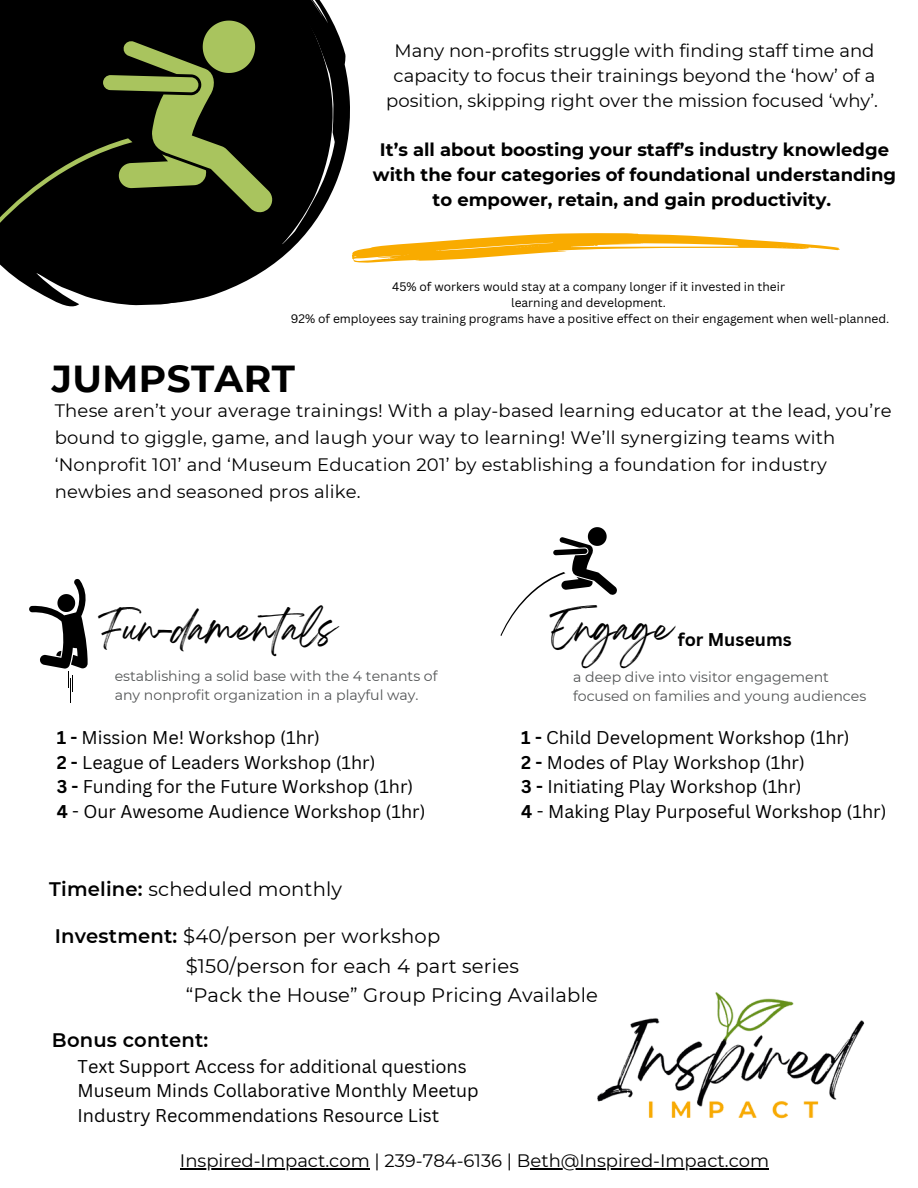
<style>
.page{position:relative;width:918px;height:1188px;background:#fff}
.page>*{position:absolute;margin:0;border:0;box-sizing:border-box;transform-origin:0 0}
.t1{font:700 37.5px "Montserrat";letter-spacing:.01em;color:#000}
.t2{font:33.3px "Breathing";color:#000}
.t3{font:19.5px/29.2px "Montserrat";letter-spacing:.01em;color:#000}
.t4{font:600 19.5px "Montserrat";letter-spacing:.01em;color:#000}
.t5{font:18px/27px "Montserrat";letter-spacing:.01em;color:#000;text-align:center}
.t6{font:18px/24.8px "Canva Sans";color:#000}
.t7{font:700 18px/24.8px "Montserrat";color:#000;text-align:center}
.t8{font:700 18px "Canva Sans";color:#000}
.t9{font:14.1px/19.2px "Montserrat";color:#545657}
.t10{font:12px "Canva Sans";color:#000}
.s1{font-weight:700}
.s2{font-weight:600}
</style>
<div class="page">
<svg style="left:352px;top:233px;width:488px;height:30px"></svg>
<img style="left:597px;top:992px;width:268px;height:127px">
<svg style="left:59px;top:0;width:291px;height:306px;fill:#000"></svg>
<svg style="left:0;top:0;width:278px;height:303px;background:#222617"></svg>
<hr style="left:180px;top:1169px;width:190px;height:1px;background:#000">
<hr style="left:531px;top:1169px;width:238px;height:1px;background:#000">
<svg style="left:29px;top:579px;width:59px;height:123px"></svg>
<svg style="left:500px;top:527px;width:117px;height:109px"></svg>
<h3 class="t5" style="left:386px;top:38px;width:493px;line-height:24.8px">Many non-profits struggle with finding staff time and capacity to focus their trainings beyond the ‘how’ of a position, skipping right over the mission focused ‘why’.</h3>
<p class="t7" style="left:373px;top:137px;width:525px">It’s all about boosting your staff’s industry knowledge with the four categories of foundational understanding to empower, retain, and gain productivity.</p>
<p class="t10" style="left:392px;top:278px;width:394px">45% of workers would stay at a company longer if it invested in their</p>
<p class="t10" style="left:511px;top:294px;width:156px">learning and development.</p>
<h4 class="t10" style="left:291px;top:310px;width:600px">92% of employees say training programs have a positive effect on their engagement when well-planned.</h4>
<p class="t1" style="left:52px;top:356px;width:244px">JUMPSTART</p>
<h5 class="t5" style="left:55px;top:397px;width:839px;text-align:left">These aren’t your average trainings! With a play-based learning educator at the lead, you’re bound to giggle, game, and laugh your way to learning! We’ll synergizing teams with ‘Nonprofit 101’ and ‘Museum Education 201’ by establishing a foundation for industry newbies and seasoned pros alike.</h5>
<p class="t2" style="left:98px;top:618px;width:240px">Fun-damentals</p>
<h2 class="t9" style="left:115px;top:666px;width:324px">establishing a solid base with the 4 tenants of any nonprofit organization in a playful way.</h2>
<h3 class="t6" style="left:57px;top:724px;width:370px"><span class="s1">1 -</span> Mission Me! Workshop (1hr)<br><span class="s1">2 -</span> League of Leaders Workshop (1hr)<br><span class="s1">3 -</span> Funding for the Future Workshop (1hr)<br><span class="s1">4</span> - Our Awesome Audience Workshop (1hr)</h3>
<p class="t3" style="left:49px;top:874px;width:294px"><span class="s2">Timeline:</span> scheduled monthly</p>
<p class="t3" style="left:55px;top:922px;width:387px"><span class="s2">Investment:</span> $40/person per workshop</p>
<h4 class="t2" style="left:550px;top:618px;width:124px">Engage</h4>
<h4 class="t8" style="left:678px;top:626px;width:116px">for Museums</h4>
<h4 class="t9" style="left:573px;top:667px;width:295px">a deep dive into visitor engagement focused on families and young audiences</h4>
<h4 class="t6" style="left:521px;top:724px;width:367px"><span class="s1">1 -</span> Child Development Workshop (1hr)<br><span class="s1">2 -</span> Modes of Play Workshop (1hr)<br><span class="s1">3 -</span> Initiating Play Workshop (1hr)<br><span class="s1">4</span> - Making Play Purposeful Workshop (1hr)</h4>
<h5 class="t3" style="left:186px;top:951px;width:414px">$150/person for each 4 part series<br>“Pack the House” Group Pricing Available</h5>
<h1 class="t4" style="left:52px;top:1028px;width:158px">Bonus content:</h1>
<h4 class="t6" style="left:78px;top:1053px;width:403px">Text Support Access for additional questions<br>Museum Minds Collaborative Monthly Meetup<br>Industry Recommendations Resource List</h4>
<p class="t5" style="left:180px;top:1148px;width:591px">Inspired-Impact.com | 239-784-6136 | Beth@Inspired-Impact.com</p>
</div>
